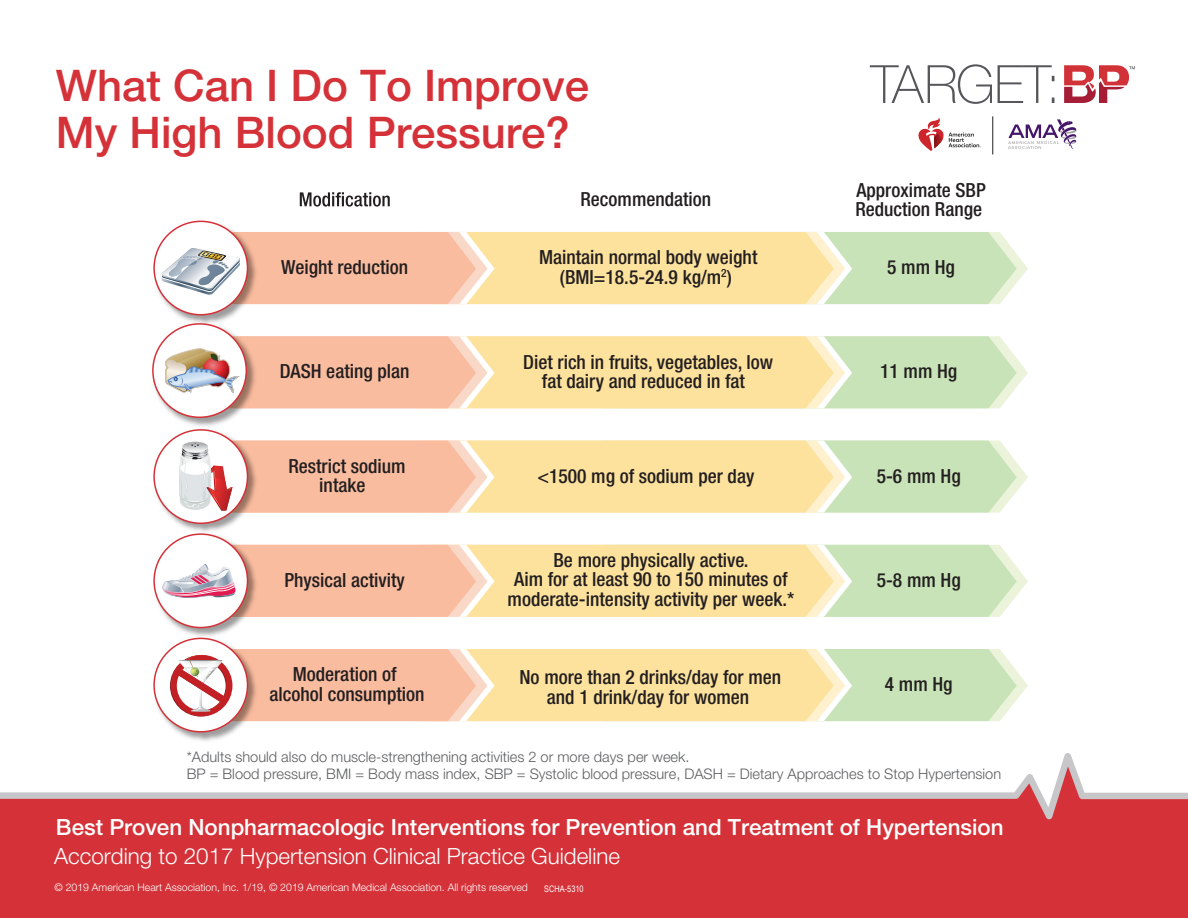
<style>
.page{position:relative;width:1188px;height:918px;background:#fff}
.page>*{position:absolute;margin:0;border:0;box-sizing:border-box;transform-origin:0 0}
.t1{font:500 43.65px/46.8px "Helvetica Neue LT Std";color:#d43238}
.t2{font:500 22.35px "Helvetica Neue LT Std";color:#fff}
.t3{font:300 22.35px "Helvetica Neue LT Std";color:#fff}
.t4{font:500 condensed 19.5px/19.5px "Helvetica Neue LT Std";color:#231f20;text-align:center}
.t5{font:300 14.55px/17.5px "Helvetica Neue LT Std";color:#5d5e61}
.t6{font:300 10.5px "Helvetica Neue LT Std";color:#fff}
.t7{font:9px "Arial Narrow";color:#fff}
</style>
<div class="page">
<div style="left:0;top:819px;width:1188px;height:99px;background:#d43238"></div>
<svg style="left:0;top:753px;width:1188px;height:66px"></svg>
<svg style="left:870px;top:64px;width:122px;height:40px"></svg>
<svg style="left:998px;top:65px;width:56px;height:38px"></svg>
<svg style="left:1064px;top:65px;width:71px;height:38px"></svg>
<svg style="left:1008px;top:119px;width:68px;height:30px"></svg>
<svg style="left:918px;top:117px;width:63px;height:34px"></svg>
<hr style="left:993px;top:116px;width:1px;height:38px;background:#231f20">
<svg style="left:300px;top:192px;width:90px;height:15px"></svg>
<img style="left:153px;top:220px;width:108px;height:101px">
<div style="left:154px;top:221px;width:94px;height:94px;background:#fff;border-radius:50%"></div>
<div style="left:153px;top:221px;width:95px;height:94px;border:2px solid #d43238;border-radius:50%"></div>
<img style="left:153px;top:430px;width:108px;height:101px">
<div style="left:154px;top:430px;width:94px;height:93px;background:#fff;border-radius:50%"></div>
<div style="left:153px;top:429px;width:95px;height:95px;border:2px solid #d43238;border-radius:50%"></div>
<img style="left:153px;top:640px;width:108px;height:101px">
<div style="left:154px;top:638px;width:94px;height:94px;background:#fff;border-radius:50%"></div>
<img style="left:153px;top:531px;width:108px;height:109px">
<div style="left:154px;top:534px;width:94px;height:94px;background:#fff;border-radius:50%"></div>
<div style="left:153px;top:533px;width:95px;height:95px;border:2px solid #d43238;border-radius:50%"></div>
<img style="left:152px;top:321px;width:107px;height:109px">
<div style="left:153px;top:324px;width:93px;height:93px;background:#fff;border-radius:50%"></div>
<div style="left:152px;top:323px;width:95px;height:95px;border:2px solid #d43238;border-radius:50%"></div>
<svg style="left:170px;top:649px;width:858px;height:72px;background:#efd6aa"></svg>
<svg style="left:162px;top:545px;width:866px;height:72px;background:#f0d9ae"></svg>
<svg style="left:165px;top:336px;width:863px;height:72px;background:#eed8ac"></svg>
<svg style="left:161px;top:232px;width:867px;height:72px;background:#eed9ae"></svg>
<svg style="left:179px;top:441px;width:849px;height:72px;background:#efd8ac"></svg>
<h1 class="t1" style="left:56px;top:62px;width:535px">What Can I Do To Improve<br>My High Blood Pressure?</h1>
<p class="t4" style="left:581px;top:189px;width:132px">Recommendation</p>
<p class="t4" style="left:855px;top:180px;width:132px;text-align:left">Approximate SBP<br>Reduction Range</p>
<p class="t4" style="left:539px;top:247px;width:220px">Maintain normal body weight (BMI=18.5-24.9 kg/m<sup>2</sup>)</p>
<p class="t4" style="left:281px;top:257px;width:128px">Weight reduction</p>
<p class="t4" style="left:887px;top:257px;width:69px">5 mm Hg</p>
<p class="t4" style="left:523px;top:352px;width:251px">Diet rich in fruits, vegetables, low fat dairy and reduced in fat</p>
<p class="t4" style="left:280px;top:361px;width:131px">DASH eating plan</p>
<p class="t4" style="left:880px;top:361px;width:79px">11 mm Hg</p>
<p class="t4" style="left:288px;top:456px;width:119px">Restrict sodium intake</p>
<p class="t4" style="left:537px;top:466px;width:218px">&lt;1500 mg of sodium per day</p>
<p class="t4" style="left:877px;top:466px;width:86px">5-6 mm Hg</p>
<p class="t4" style="left:508px;top:550px;width:288px">Be more physically active.<br>Aim for at least 90 to 150 minutes of moderate-intensity activity per week.*</p>
<p class="t4" style="left:284px;top:570px;width:122px">Physical activity</p>
<p class="t4" style="left:877px;top:570px;width:86px">5-8 mm Hg</p>
<p class="t4" style="left:269px;top:664px;width:157px">Moderation of alcohol consumption</p>
<p class="t4" style="left:885px;top:674px;width:69px">4 mm Hg</p>
<p class="t4" style="left:519px;top:667px;width:263px">No more than 2 drinks/day for men and 1 drink/day for women</p>
<p class="t5" style="left:187px;top:747px;width:816px">*Adults should also do muscle-strengthening activities 2 or more days per week.<br>BP = Blood pressure, BMI = Body mass index, SBP = Systolic blood pressure, DASH = Dietary Approaches to Stop Hypertension</p>
<p class="t2" style="left:56px;top:813px;width:949px">Best Proven Nonpharmacologic Interventions for Prevention and Treatment of Hypertension</p>
<p class="t3" style="left:54px;top:842px;width:567px">According to 2017 Hypertension Clinical Practice Guideline</p>
<p class="t6" style="left:54px;top:881px;width:475px">© 2019 American Heart Association, Inc. 1/19, © 2019 American Medical Association. All rights reserved</p>
<p class="t7" style="left:544px;top:882px;width:41px">SCHA-5310</p>
</div>
